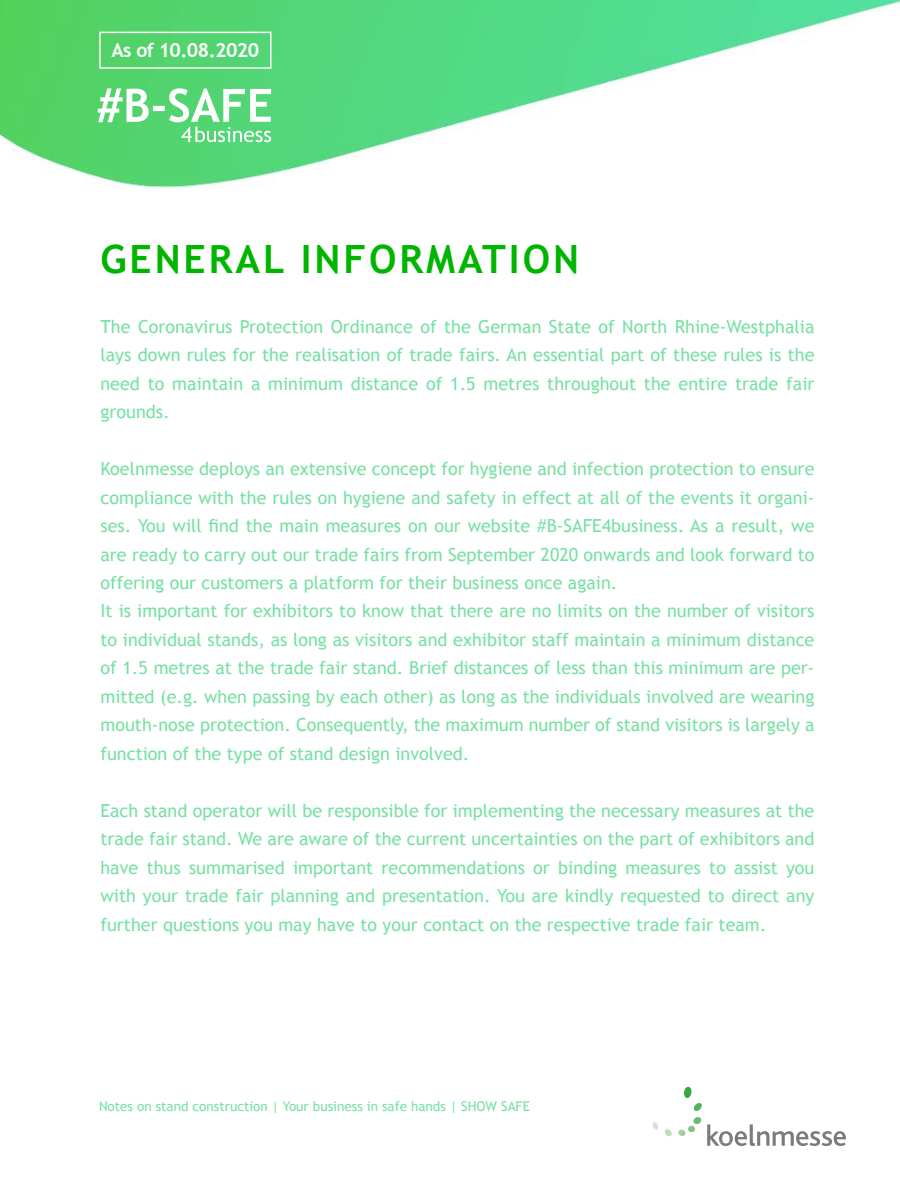
<style>
.page{position:relative;width:900px;height:1200px;background:#fff}
.page>*{position:absolute;margin:0;border:0;box-sizing:border-box;transform-origin:0 0}
.t1{font:700 39px "Trebuchet MS";letter-spacing:.075em;color:#00b500}
.t2{font:700 19.5px "Trebuchet MS";letter-spacing:-.03em;color:#fff}
.t3{font:18px/28.5px "Trebuchet MS";color:#76e1a2;text-align:justify}
.t4{font:13.5px "Trebuchet MS";color:#76e1a2}
</style>
<div class="page">
<img style="left:0;top:0;width:900px;height:188px">
<svg style="left:98px;top:88px;width:173px;height:54px"></svg>
<svg style="left:652px;top:1122px;width:20px;height:15px"></svg>
<svg style="left:678px;top:1087px;width:168px;height:59px"></svg>
<div style="left:99px;top:32px;width:173px;height:37px;border:2px solid #fff"></div>
<p class="t2" style="left:111px;top:38px;width:149px">As of 10.08.2020</p>
<h1 class="t1" style="left:100px;top:234px;width:480px">GENERAL INFORMATION</h1>
<p class="t3" style="left:100px;top:312px;width:716px">The Coronavirus Protection Ordinance of the German State of North Rhine-Westphalia lays down rules for the realisation of trade fairs. An essential part of these rules is the need to maintain a minimum distance of 1.5 metres throughout the entire trade fair grounds.</p>
<p class="t3" style="left:100px;top:455px;width:716px;text-align:left">Koelnmesse deploys an extensive concept for hygiene and infection protection to ensure compliance with the rules on hygiene and safety in effect at all of the events it organi&shy;ses. You will find the main measures on our website #B-SAFE4business. As a result, we are ready to carry out our trade fairs from September 2020 onwards and look forward to offering our customers a platform for their business once again.<br>It is important for exhibitors to know that there are no limits on the number of visitors to individual stands, as long as visitors and exhibitor staff maintain a minimum distance of 1.5 metres at the trade fair stand. Brief distances of less than this minimum are per&shy;mitted (e.g. when passing by each other) as long as the individuals involved are wearing mouth-nose protection. Consequently, the maximum number of stand visitors is largely a function of the type of stand design involved.</p>
<p class="t3" style="left:100px;top:797px;width:715px">Each stand operator will be responsible for implementing the necessary measures at the trade fair stand. We are aware of the current uncertainties on the part of exhibitors and have thus summarised important recommendations or binding measures to assist you with your trade fair planning and presentation. You are kindly requested to direct any further questions you may have to your contact on the respective trade fair team.</p>
<p class="t4" style="left:99px;top:1098px;width:432px">Notes on stand construction | Your business in safe hands | SHOW SAFE</p>
</div>
